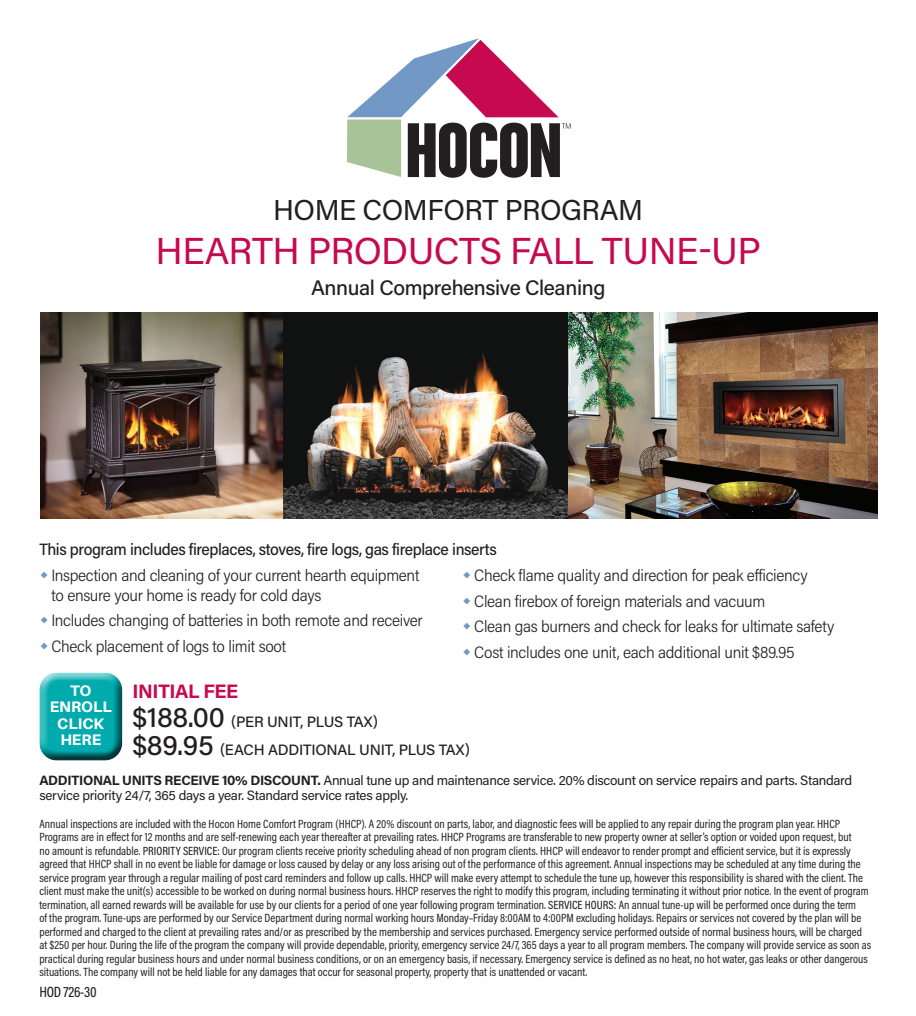
<style>
.page{position:relative;width:916px;height:1016px;background:#fff}
.page>*{position:absolute;margin:0;border:0;box-sizing:border-box;transform-origin:0 0}
.t1{font:37.5px "Acumin Pro";letter-spacing:-.015em;color:#c7094f}
.t2{font:28.8px "Acumin Pro";letter-spacing:-.02em;color:#231f20}
.t3{font:500 21px "Acumin Pro";letter-spacing:-.02em;color:#231f20}
.t4{font:700 19.5px "Acumin Pro";letter-spacing:-.02em;color:#c7094f}
.t5{font:300 16.5px/25.5px "Acumin Pro Semi Cond";letter-spacing:-.02em;color:#231f20}
.t6{font:500 16.5px "Acumin Pro Semi Cond";letter-spacing:-.025em;color:#231f20}
.t7{font:800 15.3px/16.5px "Aileron";color:#fff;text-align:center}
.t8{font:500 15px/28.5px "Acumin Pro";letter-spacing:-.015em;color:#231f20}
.t9{font:500 15px "Acumin Pro Cond";letter-spacing:-.02em;color:#231f20}
.t10{font:13.5px/15px "Acumin Pro";letter-spacing:-.025em;color:#231f20}
.t11{font:12px/13.5px "Acumin Pro Cond";color:#231f20}
.s1{font-size:28.5px}
.s2{font-weight:700}
.s3{font-weight:500}
</style>
<div class="page">
<svg style="left:347px;top:38px;width:223px;height:140px"></svg>
<img style="left:40px;top:312px;width:243px;height:207px">
<img style="left:283px;top:312px;width:593px;height:207px">
<div style="left:39px;top:670px;width:85px;height:80px;background:#fff;opacity:.75"></div>
<div style="left:39px;top:676px;width:85px;height:85px;background:#231f20;opacity:.75"></div>
<h2 class="t2" style="left:273px;top:190px;width:371px">HOME COMFORT PROGRAM</h2>
<h1 class="t1" style="left:155px;top:225px;width:606px">HEARTH PRODUCTS FALL TUNE-UP</h1>
<h3 class="t3" style="left:311px;top:273px;width:296px">Annual Comprehensive Cleaning</h3>
<h3 class="t6" style="left:39px;top:538px;width:459px">This program includes fireplaces, stoves, fire logs, gas fireplace inserts</h3>
<h3 class="t5" style="left:51px;top:565px;width:369px;line-height:19.5px">Inspection and cleaning of your current hearth equipment to ensure your home is ready for cold days</h3>
<h3 class="t5" style="left:51px;top:607px;width:373px">Includes changing of batteries in both remote and receiver<br>Check placement of logs to limit soot</h3>
<h3 class="t5" style="left:474px;top:562px;width:361px">Check flame quality and direction for peak efficiency Clean firebox of foreign materials and vacuum<br>Clean gas burners and check for leaks for ultimate safety Cost includes one unit, each additional unit $89.95</h3>
<h3 class="t4" style="left:132px;top:678px;width:107px">INITIAL FEE</h3>
<p class="t8" style="left:132px;top:707px;width:339px"><span class="s1">$188.00</span> (PER UNIT, PLUS TAX)<br><span class="s1">$89.95</span> (EACH ADDITIONAL UNIT, PLUS TAX)</p>
<p class="t10" style="left:39px;top:772px;width:814px"><span class="s2">ADDITIONAL UNITS RECEIVE 10% DISCOUNT.</span> Annual tune up and maintenance service. 20% discount on service repairs and parts. Standard service priority 24/7, 365 days a year. Standard service rates apply.</p>
<p class="t11" style="left:39px;top:816px;width:833px">Annual inspections are included with the Hocon Home Comfort Program (HHCP). A 20% discount on parts, labor, and diagnostic fees will be applied to any repair during the program plan year. HHCP Programs are in effect for 12 months and are self-renewing each year thereafter at prevailing rates. HHCP Programs are transferable to new property owner at seller’s option or voided upon request, but<br>no amount is refundable. <span class="s3">PRIORITY SERVICE</span>: Our program clients receive priority scheduling ahead of non program clients. HHCP will endeavor to render prompt and efficient service, but it is expressly agreed that HHCP shall in no event be liable for damage or loss caused by delay or any loss arising out of the performance of this agreement. Annual inspections may be scheduled at any time during the service program year through a regular mailing of post card reminders and follow up calls. HHCP will make every attempt to schedule the tune up, however this responsibility is shared with the client. The client must make the unit(s) accessible to be worked on during normal business hours. HHCP reserves the right to modify this program, including terminating it without prior notice. In the event of program termination, all earned rewards will be available for use by our clients for a period of one year following program termination. <span class="s3">SERVICE HOURS:</span> An annual tune-up will be performed once during the term<br>of the program. Tune-ups are performed by our Service Department during normal working hours Monday–Friday 8:00AM to 4:00PM excluding holidays. Repairs or services not covered by the plan will be performed and charged to the client at prevailing rates and/or as prescribed by the membership and services purchased. Emergency service performed outside of normal business hours, will be charged at $250 per hour. During the life of the program the company will provide dependable, priority, emergency service 24/7, 365 days a year to all program members. The company will provide service as soon as practical during regular business hours and under normal business conditions, or on an emergency basis, if necessary. Emergency service is defined as no heat, no hot water, gas leaks or other dangerous situations. The company will not be held liable for any damages that occur for seasonal property, property that is unattended or vacant.</p>
<p class="t9" style="left:39px;top:982px;width:59px">HOD 726-30</p>
<p class="t7" style="left:50px;top:682px;width:64px">TO<br>ENROLL<br>CLICK<br>HERE</p>
</div>
